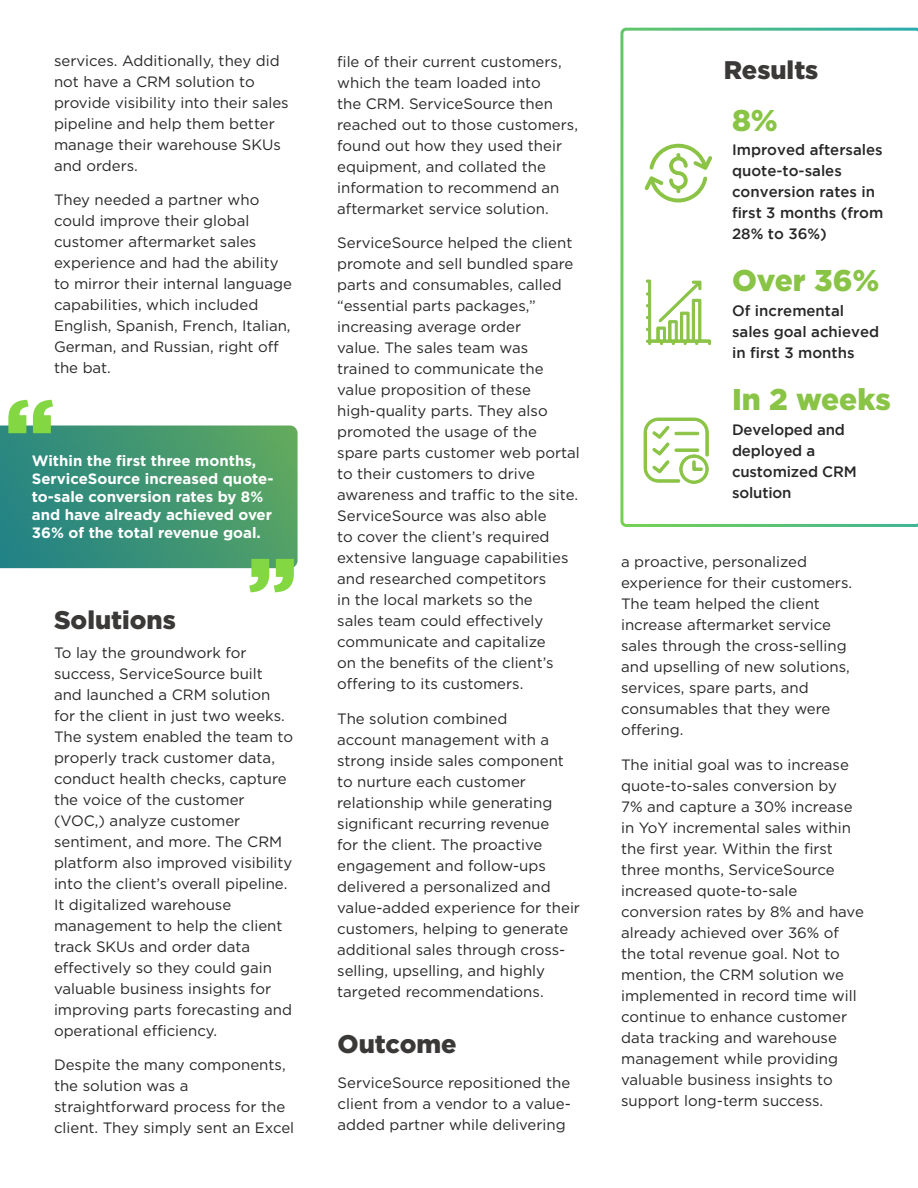
<style>
.page{position:relative;width:918px;height:1188px;background:#fff}
.page>*{position:absolute;margin:0;border:0;box-sizing:border-box;transform-origin:0 0}
.t1{font:900 92.4px "Gotham";color:#82d743}
.H1___Green___Left{font:900 30px "Gotham";color:#89c446}
.t2{font:900 25.5px "Gotham";color:#3b3838}
.Body{font:15px/21px "Gotham";color:#272727}
.Body_Copy___Light_Gr{font:500 15px/21px "Gotham";color:#272727}
.t3{font:700 15px/18px "Gotham";color:#fff}
</style>
<div class="page">
<img style="left:0;top:426px;width:298px;height:142px">
<svg style="left:620px;top:28px;width:298px;height:499px"></svg>
<svg style="left:644px;top:144px;width:68px;height:58px"></svg>
<svg style="left:646px;top:280px;width:65px;height:65px"></svg>
<svg style="left:643px;top:418px;width:66px;height:66px"></svg>
<p class="Body" style="left:54px;top:50px;width:236px">services. Additionally, they did not have a CRM solution to provide visibility into their sales pipeline and help them better manage their warehouse SKUs and orders.</p>
<p class="Body" style="left:54px;top:189px;width:239px">They needed a partner who could improve their global customer aftermarket sales experience and had the ability to mirror their internal language capabilities, which included<br>English, Spanish, French, Italian,<br>German, and Russian, right off the bat.</p>
<p class="t1" style="left:5px;top:369px;width:52px">“</p>
<p class="t3" style="left:32px;top:452px;width:243px">Within the first three months,<br>ServiceSource increased quote&shy;to-sale conversion rates by 8% and have already achieved over<br>36% of the total revenue goal.</p>
<p class="t2" style="left:54px;top:603px;width:123px">Solutions</p>
<p class="t1" style="left:298px;top:624px;width:52px;rotate:-180deg">“</p>
<p class="Body" style="left:54px;top:642px;width:241px">To lay the groundwork for success, ServiceSource built and launched a CRM solution for the client in just two weeks.<br>The system enabled the team to properly track customer data, conduct health checks, capture the voice of the customer (VOC,) analyze customer sentiment, and more. The CRM platform also improved visibility into the client’s overall pipeline.<br>It digitalized warehouse management to help the client track SKUs and order data effectively so they could gain valuable business insights for improving parts forecasting and operational efficiency.</p>
<p class="Body" style="left:54px;top:1054px;width:242px">Despite the many components, the solution was a straightforward process for the client. They simply sent an Excel</p>
<p class="Body" style="left:337px;top:51px;width:242px">file of their current customers, which the team loaded into<br>the CRM. ServiceSource then reached out to those customers, found out how they used their equipment, and collated the information to recommend an aftermarket service solution.</p>
<p class="Body" style="left:337px;top:232px;width:244px">ServiceSource helped the client promote and sell bundled spare parts and consumables, called “essential parts packages,” increasing average order<br>value. The sales team was trained to communicate the value proposition of these high-quality parts. They also promoted the usage of the spare parts customer web portal to their customers to drive awareness and traffic to the site.<br>ServiceSource was also able<br>to cover the client’s required extensive language capabilities and researched competitors<br>in the local markets so the<br>sales team could effectively communicate and capitalize<br>on the benefits of the client’s offering to its customers.</p>
<p class="Body" style="left:337px;top:708px;width:244px">The solution combined<br>account management with a strong inside sales component to nurture each customer relationship while generating significant recurring revenue<br>for the client. The proactive engagement and follow-ups delivered a personalized and value-added experience for their customers, helping to generate additional sales through cross&shy;selling, upselling, and highly targeted recommendations.</p>
<p class="t2" style="left:338px;top:1026px;width:121px">Outcome</p>
<p class="Body" style="left:338px;top:1072px;width:235px;text-align:justify">ServiceSource repositioned the client from a vendor to a value&shy;added partner while delivering</p>
<p class="t2" style="left:724px;top:52px;width:96px">Results</p>
<p class="H1___Green___Left" style="left:732px;top:100px;width:47px">8%</p>
<p class="Body_Copy___Light_Gr" style="left:732px;top:139px;width:153px">Improved aftersales quote-to-sales conversion rates in first 3 months (from<br>28% to 36%)</p>
<p class="H1___Green___Left" style="left:732px;top:260px;width:149px">Over 36%</p>
<p class="Body_Copy___Light_Gr" style="left:732px;top:300px;width:149px">Of incremental sales goal achieved in first 3 months</p>
<p class="H1___Green___Left" style="left:732px;top:378px;width:160px">In 2 weeks</p>
<p class="Body_Copy___Light_Gr" style="left:732px;top:419px;width:126px">Developed and deployed a customized CRM solution</p>
<p class="Body" style="left:621px;top:551px;width:233px">a proactive, personalized experience for their customers.<br>The team helped the client increase aftermarket service sales through the cross-selling and upselling of new solutions, services, spare parts, and consumables that they were offering.</p>
<p class="Body" style="left:621px;top:753px;width:244px">The initial goal was to increase quote-to-sales conversion by<br>7% and capture a 30% increase in YoY incremental sales within the first year. Within the first three months, ServiceSource increased quote-to-sale conversion rates by 8% and have already achieved over 36% of the total revenue goal. Not to mention, the CRM solution we implemented in record time will continue to enhance customer data tracking and warehouse management while providing valuable business insights to support long-term success.</p>
</div>
